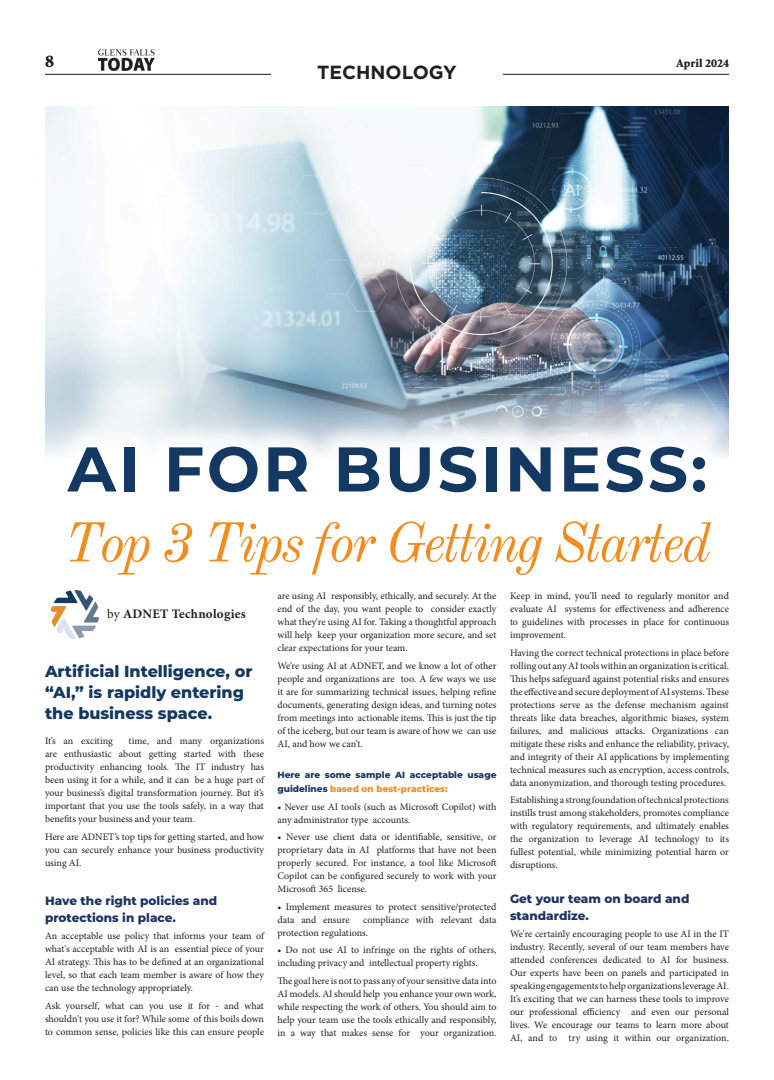
<style>
.page{position:relative;width:774px;height:1080px;background:#fff}
.page>*{position:absolute;margin:0;border:0;box-sizing:border-box;transform-origin:0 0}
.Headline{font:700 63px "Montserrat";letter-spacing:.05em;color:#133963}
.Headline-2{font:italic 55px "Old Standard TT";letter-spacing:-.05em;color:#f18c20}
.Headline-3{font:700 19px "Gotham";color:#231f20}
.t1{font:900 18px "Minion Std";color:#231f20}
.Article_Text{font:800 16px/21px "Montserrat";color:#133963}
.t2{font:700 13px "Minion Pro";letter-spacing:.02em;color:#231f20}
.Article_Text-2{font:800 12px/17px "Montserrat";color:#1d3360}
.t3{font:900 12px "Minion Std";color:#231f20}
.Article_Text-3{font:10px/13px "Minion Pro";letter-spacing:-.005em;color:#231f20;text-align:justify}
.Article_Text-4{font:800 9px/14px "Montserrat";color:#1d3360}
.s1{font-weight:400}
.s2{color:#f18c20}
</style>
<div class="page">
<hr style="left:45px;top:74px;width:684px;height:1px;background:#231f20">
<div style="left:271px;top:60px;width:232px;height:36px;background:#fff"></div>
<img style="left:99px;top:50px;width:55px;height:20px">
<img style="left:45px;top:106px;width:684px;height:315px">
<img style="left:52px;top:601px;width:47px;height:38px">
<h3 class="t1" style="left:45px;top:52px;width:10px">8</h3>
<p class="t3" style="left:676px;top:57px;width:54px">April 2024</p>
<p class="Headline-3" style="left:317px;top:59px;width:141px">TECHNOLOGY</p>
<p class="Headline" style="left:68px;top:424px;width:641px">AI FOR BUSINESS:</p>
<p class="Headline-2" style="left:64px;top:501px;width:648px">Top 3 Tips for Getting Started</p>
<p class="t2" style="left:107px;top:605px;width:140px"><span class="s1">by</span> ADNET Technologies</p>
<p class="Article_Text" style="left:45px;top:660px;width:209px">Artificial Intelligence, or “AI,” is rapidly entering the business space.</p>
<p class="Article_Text-3" style="left:45px;top:735px;width:69px">It’s an exciting</p>
<p class="Article_Text-3" style="left:45px;top:735px;width:221px;text-indent:84px">time, and many organizations are enthusiastic about getting started with these productivity enhancing tools. The IT industry has been using it for a while, and it can be a huge part of your business’s digital transformation journey. But it’s important that you use the tools safely, in a way that benefits your business and your team.</p>
<p class="Article_Text-3" style="left:45px;top:830px;width:221px">Here are ADNET’s top tips for getting started, and how you can securely enhance your business productivity using AI.</p>
<p class="Article_Text-2" style="left:45px;top:892px;width:174px">Have the right policies and protections in place.</p>
<p class="Article_Text-3" style="left:45px;top:930px;width:221px">An acceptable use policy that informs your team of what's acceptable with AI is an essential piece of your AI strategy. This has to be defined at an organizational level, so that each team member is aware of how they can use the technology appropriately.</p>
<p class="Article_Text-3" style="left:45px;top:999px;width:221px">Ask yourself, what can you use it for - and what shouldn't you use it for? While some of this boils down to common sense, policies like this can ensure people</p>
<p class="Article_Text-3" style="left:278px;top:590px;width:221px">are using AI responsibly, ethically, and securely. At the end of the day, you want people to consider exactly what they're using AI for. Taking a thoughtful approach will help keep your organization more secure, and set clear expectations for your team.</p>
<p class="Article_Text-3" style="left:278px;top:659px;width:221px">We’re using AI at ADNET, and we know a lot of other people and organizations are too. A few ways we use it are for summarizing technical issues, helping refine documents, generating design ideas, and turning notes from meetings into actionable items. This is just the tip of the iceberg, but our team is aware of how we can use AI, and how we can’t.</p>
<p class="Article_Text-4" style="left:278px;top:768px;width:220px">Here are some sample AI acceptable usage guidelines <span class="s2">based on best-practices:</span></p>
<p class="Article_Text-3" style="left:278px;top:800px;width:221px">• Never use AI tools (such as Microsoft Copilot) with any administrator type accounts.</p>
<p class="Article_Text-3" style="left:278px;top:831px;width:221px">• Never use client data or identifiable, sensitive, or proprietary data in AI platforms that have not been properly secured. For instance, a tool like Microsoft Copilot can be configured securely to work with your Microsoft 365 license.</p>
<p class="Article_Text-3" style="left:278px;top:900px;width:220px">• Implement measures to protect sensitive/protected data and ensure</p>
<p class="Article_Text-3" style="left:278px;top:913px;width:221px;text-indent:86px">compliance with relevant data protection regulations.</p>
<p class="Article_Text-3" style="left:278px;top:944px;width:221px">• Do not use AI to infringe on the rights of others, including privacy and intellectual property rights.</p>
<p class="Article_Text-3" style="left:278px;top:974px;width:221px">The goal here is not to pass any of your sensitive data into AI models. AI should help you enhance your own work, while respecting the work of others. You should aim to help your team use the tools ethically and responsibly, in a way that makes sense for your organization.</p>
<p class="Article_Text-3" style="left:510px;top:590px;width:221px">Keep in mind, you’ll need to regularly monitor and evaluate AI systems for effectiveness and adherence to guidelines with processes in place for continuous improvement.</p>
<p class="Article_Text-3" style="left:510px;top:646px;width:221px">Having the correct technical protections in place before rolling out any AI tools within an organization is critical.<br>This helps safeguard against potential risks and ensures the effective and secure deployment of AI systems. These protections serve as the defense mechanism against threats like data breaches, algorithmic biases, system failures, and malicious attacks. Organizations can mitigate these risks and enhance the reliability, privacy, and integrity of their AI applications by implementing technical measures such as encryption, access controls, data anonymization, and thorough testing procedures.</p>
<p class="Article_Text-3" style="left:510px;top:794px;width:221px">Establishing a strong foundation of technical protections instills trust among stakeholders, promotes compliance with regulatory requirements, and ultimately enables the organization to leverage AI technology to its fullest potential, while minimizing potential harm or disruptions.</p>
<p class="Article_Text-2" style="left:510px;top:890px;width:181px">Get your team on board and standardize.</p>
<p class="Article_Text-3" style="left:510px;top:928px;width:221px">We're certainly encouraging people to use AI in the IT industry. Recently, several of our team members have attended conferences dedicated to AI for business.<br>Our experts have been on panels and participated in speaking engagements to help organizations leverage AI.<br>It’s exciting that we can harness these tools to improve our professional efficiency and even our personal lives. We encourage our teams to learn more about AI, and to try using it within our organization.</p>
</div>
